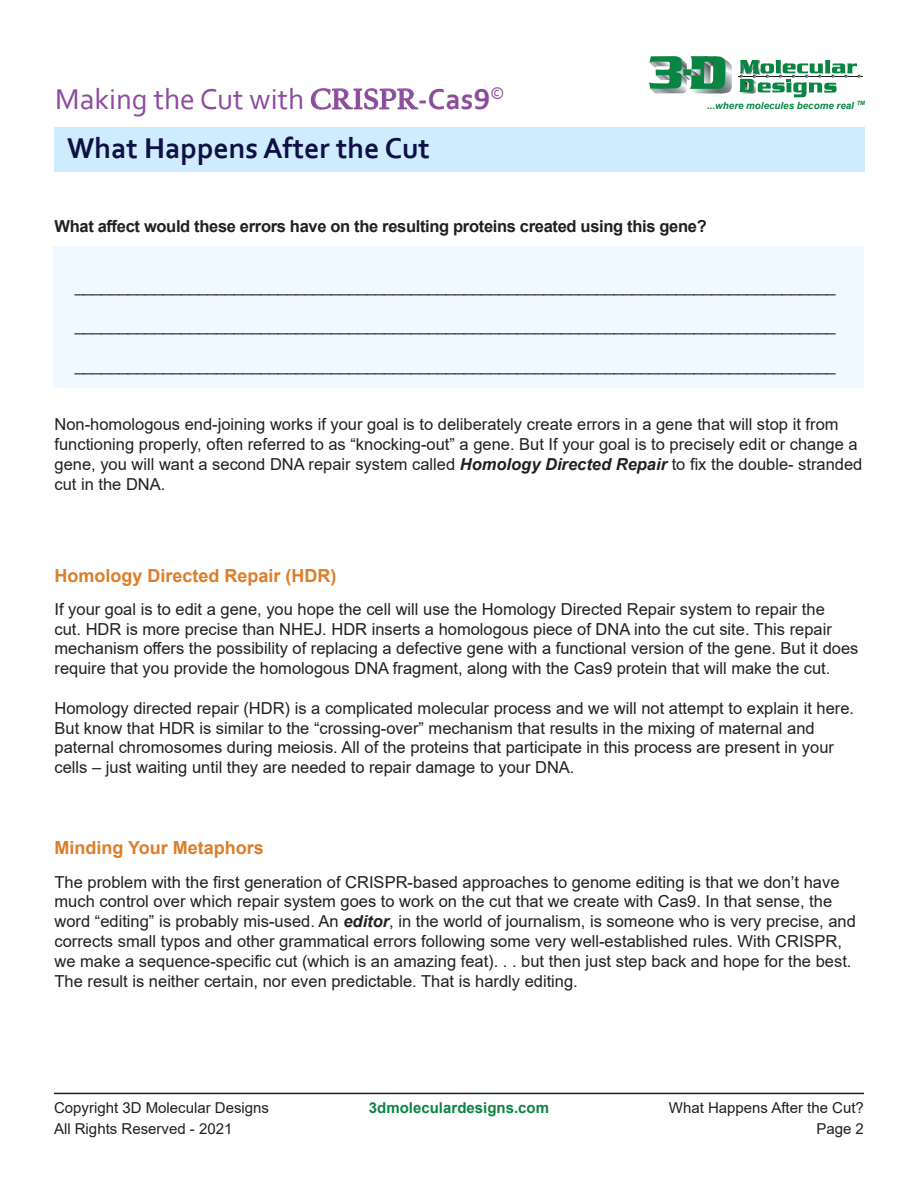
<style>
.page{position:relative;width:918px;height:1188px;background:#fff}
.page>*{position:absolute;margin:0;border:0;box-sizing:border-box;transform-origin:0 0}
.t1{font:30px "Corbel";color:#8c4b9d}
.t2{font:700 30px "Corbel";color:#0f1044}
.Sub-Heading{font:700 18px "Arial";color:#dc7e29}
.t3{font:16.5px/19.8px "Arial";color:#231f20}
.t4{font:700 16.5px "Arial";letter-spacing:-.02em;color:#231f20}
.t5{font:15px/21px "Arial";color:#231f20}
.t6{font:700 15px "Arial";color:#0c8443}
.t7{font:italic 700 9.75px "Arial";color:#088443}
.s1{font-family:"Californian FB";font-weight:700}
.s2{font-weight:700}
.s3{font-weight:700;font-style:italic}
</style>
<div class="page">
<hr style="left:54px;top:1093px;width:810px;height:1px;background:#231f20">
<div style="left:53px;top:246px;width:811px;height:141px;background:#f0f9ff"></div>
<div style="left:54px;top:127px;width:810px;height:45px;background:#cfecff"></div>
<hr style="left:738px;top:76px;width:124px;height:1px;background:#201d1e">
<svg style="left:649px;top:56px;width:83px;height:38px"></svg>
<svg style="left:739px;top:60px;width:122px;height:38px"></svg>
<p class="t1" style="left:55px;top:80px;width:451px">Making the Cut with <span class="s1">CRISPR</span><span class="s2">-Cas9</span><sup>©</sup></p>
<p class="t2" style="left:67px;top:130px;width:364px">What Happens After the Cut</p>
<p class="t7" style="left:707px;top:99px;width:159px">...where molecules become real <sup>TM</sup></p>
<p class="t4" style="left:55px;top:215px;width:654px">What affect would these errors have on the resulting proteins created using this gene?</p>
<p class="t3" style="left:75px;top:276px;width:762px">______________________________________________________________________________________</p>
<p class="t3" style="left:75px;top:316px;width:762px">______________________________________________________________________________________</p>
<p class="t3" style="left:75px;top:355px;width:762px">______________________________________________________________________________________</p>
<p class="t3" style="left:55px;top:415px;width:809px">Non-homologous end-joining works if your goal is to deliberately create errors in a gene that will stop it from functioning properly, often referred to as “knocking-out” a gene. But If your goal is to precisely edit or change a gene, you will want a second DNA repair system called <span class="s3">Homology Directed Repair</span> to fix the double- stranded cut in the DNA.</p>
<p class="Sub-Heading" style="left:55px;top:563px;width:284px">Homology Directed Repair (HDR)</p>
<p class="t3" style="left:55px;top:599px;width:805px">If your goal is to edit a gene, you hope the cell will use the Homology Directed Repair system to repair the<br>cut. HDR is more precise than NHEJ. HDR inserts a homologous piece of DNA into the cut site. This repair mechanism offers the possibility of replacing a defective gene with a functional version of the gene. But it does require that you provide the homologous DNA fragment, along with the Cas9 protein that will make the cut.</p>
<p class="t3" style="left:55px;top:698px;width:801px">Homology directed repair (HDR) is a complicated molecular process and we will not attempt to explain it here.<br>But know that HDR is similar to the “crossing-over” mechanism that results in the mixing of maternal and paternal chromosomes during meiosis. All of the proteins that participate in this process are present in your cells – just waiting until they are needed to repair damage to your DNA.</p>
<p class="Sub-Heading" style="left:55px;top:835px;width:211px">Minding Your Metaphors</p>
<p class="t3" style="left:55px;top:872px;width:803px">The problem with the first generation of CRISPR-based approaches to genome editing is that we don’t have much control over which repair system goes to work on the cut that we create with Cas9. In that sense, the word “editing” is probably mis-used. An <span class="s3">editor</span>, in the world of journalism, is someone who is very precise, and corrects small typos and other grammatical errors following some very well-established rules. With CRISPR, we make a sequence-specific cut (which is an amazing feat). . . but then just step back and hope for the best.<br>The result is neither certain, nor even predictable. That is hardly editing.</p>
<p class="t5" style="left:54px;top:1097px;width:217px">Copyright 3D Molecular Designs<br>All Rights Reserved - 2021</p>
<p class="t6" style="left:369px;top:1097px;width:182px">3dmoleculardesigns.com</p>
<p class="t5" style="left:669px;top:1097px;width:197px;text-align:right">What Happens After the Cut?<br>Page 2</p>
</div>
